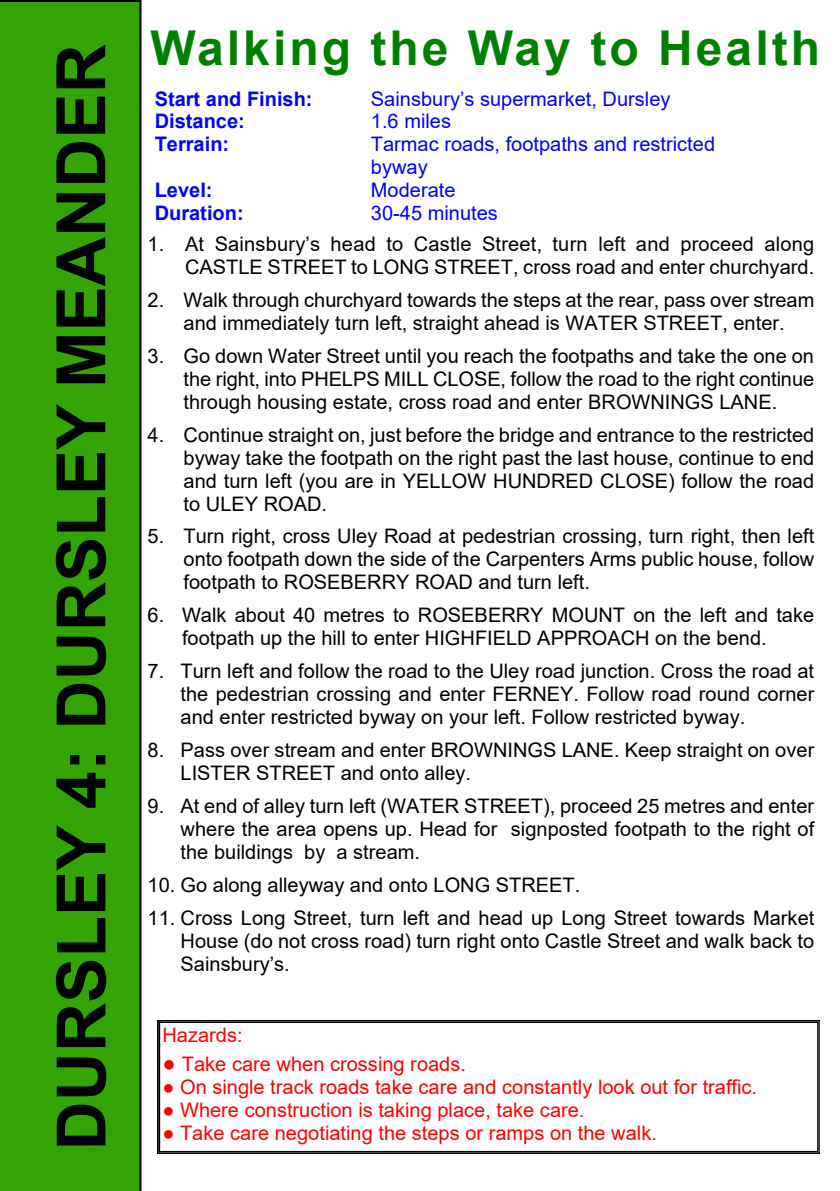
<style>
.page{position:relative;width:840px;height:1191px;background:#fff}
.page>*{position:absolute;margin:0;border:0;box-sizing:border-box;transform-origin:0 0}
.t1{font:700 68px "Arial";color:#000}
.t2{font:700 48px "Arial";letter-spacing:.065em;color:#008000}
.t3{font:20px/23px "Arial";color:#000;text-align:justify}
.t4{font:20px "Arial";color:#f00}
.t5{font:20px/23px "Arial";color:#00f}
.t6{font:700 20px "Arial";color:#00f}
.s1{font-size:22px}
</style>
<div class="page">
<div style="left:0;top:0;width:141px;height:1191px;background:#33a403"></div>
<img style="left:157px;top:1020px;width:662px;height:133px">
<h1 class="t1" style="left:56px;top:1150px;width:1107px;rotate:-90deg">DURSLEY 4: DURSLEY MEANDER</h1>
<h2 class="t2" style="left:150px;top:30px;width:670px">Walking the Way to Health</h2>
<p class="t6" style="left:154px;top:91px;width:159px">Start and Finish:</p>
<p class="t5" style="left:370px;top:89px;width:301px">Sainsbury’s supermarket, Dursley</p>
<p class="t6" style="left:154px;top:114px;width:92px">Distance:</p>
<p class="t5" style="left:370px;top:112px;width:82px">1.6 miles</p>
<p class="t6" style="left:154px;top:137px;width:76px">Terrain:</p>
<p class="t5" style="left:370px;top:135px;width:345px">Tarmac roads, footpaths and restricted byway</p>
<p class="t6" style="left:154px;top:183px;width:59px">Level:</p>
<p class="t5" style="left:370px;top:181px;width:86px">Moderate</p>
<p class="t6" style="left:154px;top:206px;width:90px">Duration:</p>
<p class="t5" style="left:370px;top:203px;width:128px">30-45 minutes</p>
<p class="t3" style="left:147px;top:234px;width:668px;text-align:right">1. At Sainsbury’s head to Castle Street, turn left and proceed along<br>CASTLE STREET to LONG STREET, cross road and enter churchyard.</p>
<p class="t3" style="left:147px;top:290px;width:668px;text-align:center">2. Walk through churchyard towards the steps at the rear, pass over stream and immediately turn left, straight ahead is WATER STREET, enter.</p>
<p class="t3" style="left:183px;top:346px;width:632px;text-indent:-36px">3. Go down Water Street until you reach the footpaths and take the one on the right, into PHELPS MILL CLOSE, follow the road to the right continue through housing estate, cross road and enter BROWNINGS LANE.</p>
<p class="t3" style="left:183px;top:425px;width:632px;text-indent:-36px">4. Continue straight on, just before the bridge and entrance to the restricted byway take the footpath on the right past the last house, continue to end and turn left (you are in YELLOW HUNDRED CLOSE) follow the road to ULEY ROAD.</p>
<p class="t3" style="left:183px;top:527px;width:632px;text-indent:-36px">5. Turn right, cross Uley Road at pedestrian crossing, turn right, then left onto footpath down the side of the Carpenters Arms public house, follow footpath to ROSEBERRY ROAD and turn left.</p>
<p class="t3" style="left:182px;top:605px;width:633px;text-indent:-34px">6. Walk about 40 metres to ROSEBERRY MOUNT on the left and take footpath up the hill to enter HIGHFIELD APPROACH on the bend.</p>
<p class="t3" style="left:180px;top:661px;width:635px;text-indent:-33px">7. Turn left and follow the road to the Uley road junction. Cross the road at the pedestrian crossing and enter FERNEY. Follow road round corner and enter restricted byway on your left. Follow restricted byway.</p>
<p class="t3" style="left:180px;top:740px;width:635px;text-indent:-33px">8. Pass over stream and enter BROWNINGS LANE. Keep straight on over<br>LISTER STREET and onto alley.</p>
<p class="t3" style="left:180px;top:796px;width:634px;text-indent:-33px">9. At end of alley turn left (WATER STREET), proceed 25 metres and enter where the area opens up. Head for signposted footpath to the right of the buildings by a stream.</p>
<p class="t3" style="left:147px;top:875px;width:434px">10. Go along alleyway and onto LONG STREET.</p>
<p class="t3" style="left:180px;top:908px;width:635px;text-indent:-33px">11. Cross Long Street, turn left and head up Long Street towards Market House (do not cross road) turn right onto Castle Street and walk back to Sainsbury’s.</p>
<p class="t4" style="left:162px;top:1027px;width:82px">Hazards:</p>
<p class="t4" style="left:162px;top:1056px;width:305px"><span class="s1">●</span> Take care when crossing roads.</p>
<p class="t4" style="left:162px;top:1079px;width:596px">● On single track roads take care and constantly look out for traffic.</p>
<p class="t4" style="left:162px;top:1102px;width:423px">● Where construction is taking place, take care.</p>
<p class="t4" style="left:162px;top:1125px;width:495px">● Take care negotiating the steps or ramps on the walk.</p>
</div>
